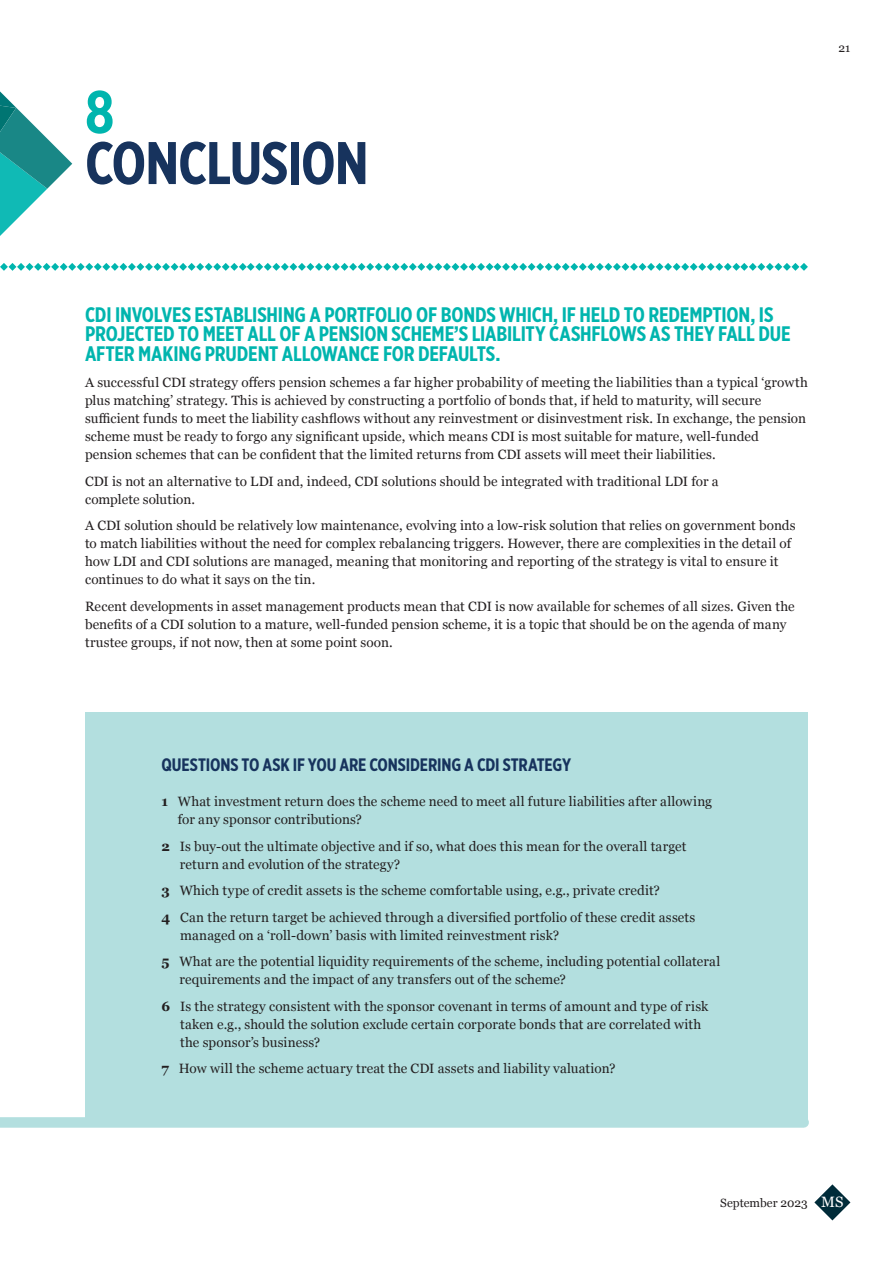
<style>
.page{position:relative;width:893px;height:1263px;background:#fff}
.page>*{position:absolute;margin:0;border:0;box-sizing:border-box;transform-origin:0 0}
.t1{font:700 60px "Gotham X Narrow";letter-spacing:-.015em;color:#17335d}
.t2{font:700 60px "Gotham X Narrow";color:#00b5ae}
.t3{font:700 21px/19.5px "Gotham X Narrow";letter-spacing:-.01em;color:#00b5ae}
.t4{font:700 18px "Gotham X Narrow";letter-spacing:-.01em;color:#17335d}
.t5{font:13.5px/18px "Georgia";letter-spacing:.01em;color:#231f20}
.t6{font:12px "Georgia";color:#231f20}
.s1{font-weight:700}
.s2{font-size:15px;color:#fff}
</style>
<div class="page">
<div style="left:85px;top:711px;width:723px;height:411px;background:#b3dfdf"></div>
<svg style="left:0;top:263px;width:808px;height:8px"></svg>
<svg style="left:0;top:91px;width:72px;height:145px"></svg>
<div style="left:0;top:1117px;width:804px;height:11px;background:#b3dfdf"></div>
<svg style="left:814px;top:1184px;width:36px;height:36px"></svg>
<p class="t2" style="left:85px;top:75px;width:31px">8</p>
<p class="t1" style="left:85px;top:126px;width:285px">CONCLUSION</p>
<p class="t6" style="left:839px;top:39px;width:13px">21</p>
<p class="t3" style="left:85px;top:304px;width:707px">CDI INVOLVES ESTABLISHING A PORTFOLIO OF BONDS WHICH, IF HELD TO REDEMPTION, IS<br>PROJECTED TO MEET ALL OF A PENSION SCHEME’S LIABILITY CASHFLOWS AS THEY FALL DUE<br>AFTER MAKING PRUDENT ALLOWANCE FOR DEFAULTS.</p>
<p class="t5" style="left:85px;top:373px;width:724px">A successful CDI strategy offers pension schemes a far higher probability of meeting the liabilities than a typical ‘growth plus matching’ strategy. This is achieved by constructing a portfolio of bonds that, if held to maturity, will secure sufficient funds to meet the liability cashflows without any reinvestment or disinvestment risk. In exchange, the pension scheme must be ready to forgo any significant upside, which means CDI is most suitable for mature, well-funded pension schemes that can be confident that the limited returns from CDI assets will meet their liabilities.</p>
<p class="t5" style="left:85px;top:471px;width:635px">CDI is not an alternative to LDI and, indeed, CDI solutions should be integrated with traditional LDI for a complete solution.</p>
<p class="t5" style="left:85px;top:516px;width:712px">A CDI solution should be relatively low maintenance, evolving into a low-risk solution that relies on government bonds to match liabilities without the need for complex rebalancing triggers. However, there are complexities in the detail of how LDI and CDI solutions are managed, meaning that monitoring and reporting of the strategy is vital to ensure it continues to do what it says on the tin.</p>
<p class="t5" style="left:85px;top:596px;width:711px">Recent developments in asset management products mean that CDI is now available for schemes of all sizes. Given the benefits of a CDI solution to a mature, well-funded pension scheme, it is a topic that should be on the agenda of many trustee groups, if not now, then at some point soon.</p>
<p class="t4" style="left:162px;top:754px;width:411px">QUESTIONS TO ASK IF YOU ARE CONSIDERING A CDI STRATEGY</p>
<p class="t5" style="left:178px;top:792px;width:536px;text-indent:-16px"><span class="s1">1</span> What investment return does the scheme need to meet all future liabilities after allowing for any sponsor contributions?</p>
<p class="t5" style="left:180px;top:836px;width:508px;text-indent:-18px"><span class="s1">2</span> Is buy-out the ultimate objective and if so, what does this mean for the overall target return and evolution of the strategy?</p>
<p class="t5" style="left:162px;top:881px;width:500px"><span class="s1">3</span> Which type of credit assets is the scheme comfortable using, e.g., private credit?</p>
<p class="t5" style="left:180px;top:907px;width:517px;text-indent:-19px"><span class="s1">4</span> Can the return target be achieved through a diversified portfolio of these credit assets managed on a ‘roll-down’ basis with limited reinvestment risk?</p>
<p class="t5" style="left:179px;top:952px;width:542px;text-indent:-18px"><span class="s1">5</span> What are the potential liquidity requirements of the scheme, including potential collateral requirements and the impact of any transfers out of the scheme?</p>
<p class="t5" style="left:180px;top:996px;width:530px;text-indent:-19px"><span class="s1">6</span> Is the strategy consistent with the sponsor covenant in terms of amount and type of risk taken e.g., should the solution exclude certain corporate bonds that are correlated with the sponsor’s business?</p>
<p class="t5" style="left:162px;top:1059px;width:456px"><span class="s1">7</span> How will the scheme actuary treat the CDI assets and liability valuation?</p>
<p class="t6" style="left:720px;top:1194px;width:125px">September 2023 <span class="s2">MS</span></p>
</div>
